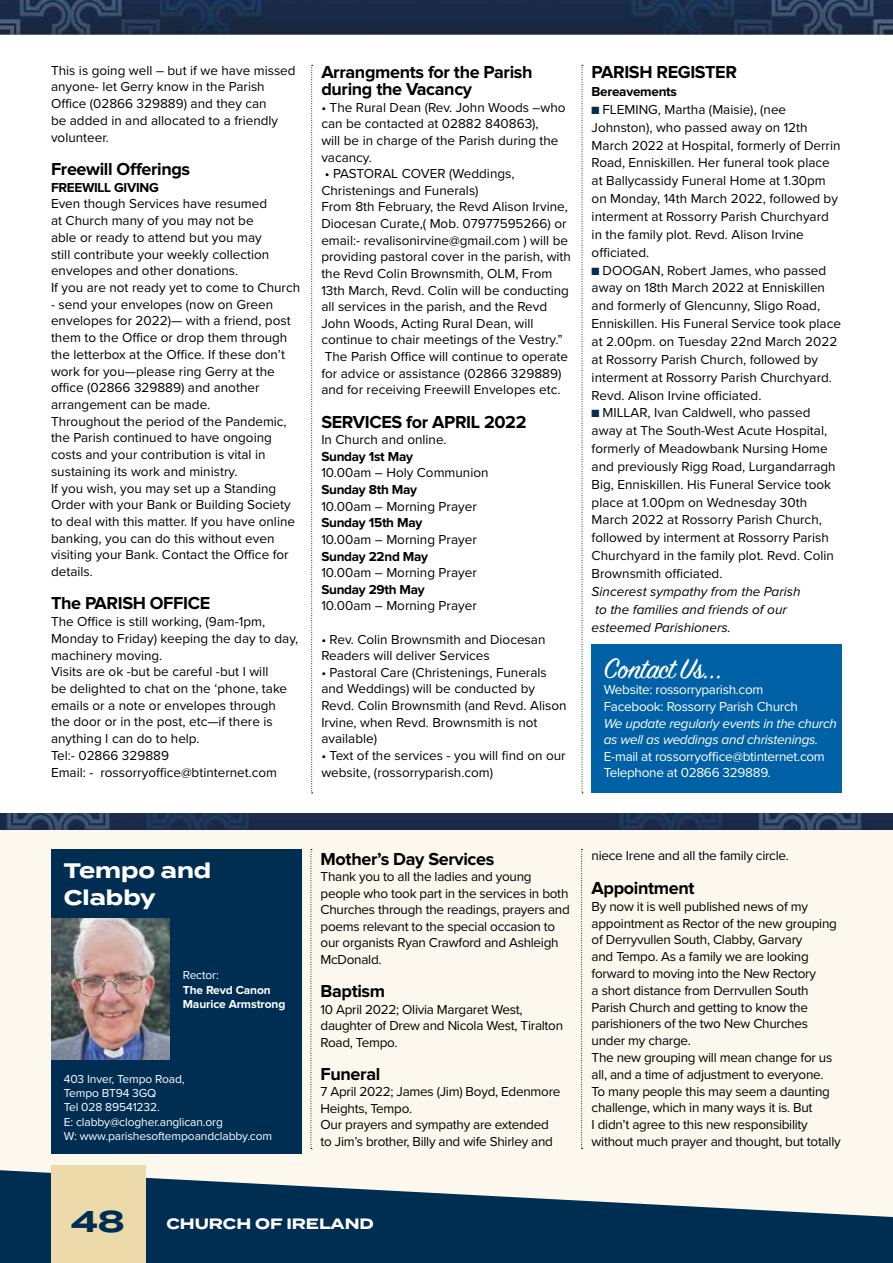
<style>
.page{position:relative;width:893px;height:1263px;background:#fff}
.page>*{position:absolute;margin:0;border:0;box-sizing:border-box;transform-origin:0 0}
.t1{font:31.5px "Sign Painter House Script";letter-spacing:-.02em;color:#fff}
.t2{font:700 30px "Termina";color:#002e52}
.t3{font:700 21px/27px "Termina";color:#fff}
.t4{font:700 18px/16.6px "Proxima Nova";letter-spacing:-.02em;color:#000}
.t5{font:700 15px "Termina";color:#fff}
.t6{font:13.5px/16.6px "Proxima Nova";color:#000}
.t7{font:13.5px/16.8px "Proxima Nova";letter-spacing:-.02em;color:#000}
.t8{font:13.5px/16.5px "Proxima Nova";letter-spacing:-.02em;color:#fff}
.t9{font:700 13.5px "Proxima Nova";letter-spacing:-.02em;color:#000}
.t10{font:italic 13.5px/17.9px "Proxima Nova";color:#000}
.t11{font:italic 13.5px/16.5px "Proxima Nova";letter-spacing:-.02em;color:#fff}
.t12{font:12px/14.4px "Proxima Nova";letter-spacing:-.01em;color:#fff}
.t13{font:700 12px/14.4px "Proxima Nova";letter-spacing:-.01em;color:#fff}
.s1{color:#002e52}
</style>
<div class="page">
<div style="left:0;top:829px;width:893px;height:434px;background:#fcf8ee"></div>
<div style="left:51px;top:849px;width:250px;height:293px;background:#002e52"></div>
<img style="left:51px;top:918px;width:119px;height:142px">
<div style="left:51px;top:1060px;width:250px;height:93px;background:#002e52"></div>
<svg style="left:311px;top:849px;width:1px;height:300px"></svg>
<svg style="left:581px;top:849px;width:2px;height:300px"></svg>
<div style="left:592px;top:644px;width:250px;height:149px;background:#0061a7"></div>
<svg style="left:311px;top:65px;width:2px;height:728px"></svg>
<svg style="left:582px;top:65px;width:1px;height:728px"></svg>
<img style="left:0;top:813px;width:893px;height:16px">
<svg style="left:0;top:1169px;width:893px;height:94px;fill:#002e52"></svg>
<img style="left:0;top:0;width:893px;height:34px">
<div style="left:51px;top:1165px;width:94px;height:98px;background:#eddaab"></div>
<p class="t6" style="left:51px;top:61px;width:246px">This is going well – but if we have missed anyone- let Gerry know in the Parish<br>Office (02866 329889) and they can<br>be added in and allocated to a friendly volunteer.</p>
<h3 class="t4" style="left:51px;top:161px;width:141px">Freewill Offerings</h3>
<p class="t9" style="left:51px;top:181px;width:109px">FREEWILL GIVING</p>
<p class="t6" style="left:51px;top:195px;width:251px">Even though Services have resumed<br>at Church many of you may not be<br>able or ready to attend but you may<br>still contribute your weekly collection envelopes and other donations.<br>If you are not ready yet to come to Church</p>
<p class="t6" style="left:51px;top:295px;width:246px">- send your envelopes (now on Green envelopes for 2022)— with a friend, post them to the Office or drop them through the letterbox at the Office. If these don’t work for you—please ring Gerry at the office (02866 329889) and another arrangement can be made.<br>Throughout the period of the Pandemic, the Parish continued to have ongoing costs and your contribution is vital in sustaining its work and ministry.<br>If you wish, you may set up a Standing Order with your Bank or Building Society to deal with this matter. If you have online banking, you can do this without even visiting your Bank. Contact the Office for details.</p>
<h3 class="t4" style="left:51px;top:596px;width:161px">The PARISH OFFICE</h3>
<p class="t6" style="left:51px;top:613px;width:249px">The Office is still working, (9am-1pm, Monday to Friday) keeping the day to day, machinery moving.<br>Visits are ok -but be careful -but I will<br>be delighted to chat on the ‘phone, take emails or a note or envelopes through the door or in the post, etc—if there is anything I can do to help.<br>Tel:- 02866 329889<br>Email: - rossorryoffice@btinternet.com</p>
<h3 class="t4" style="left:321px;top:65px;width:213px">Arrangments for the Parish during the Vacancy</h3>
<p class="t6" style="left:321px;top:98px;width:246px">• The Rural Dean (Rev. John Woods –who can be contacted at 02882 840863),<br>will be in charge of the Parish during the vacancy.</p>
<p class="t6" style="left:321px;top:165px;width:251px">• PASTORAL COVER (Weddings, Christenings and Funerals)<br>From 8th February, the Revd Alison Irvine, Diocesan Curate,( Mob. 07977595266) or email:- revalisonirvine@gmail.com ) will be providing pastoral cover in the parish, with the Revd Colin Brownsmith, OLM, From 13th March, Revd. Colin will be conducting all services in the parish, and the Revd John Woods, Acting Rural Dean, will continue to chair meetings of the Vestry.” The Parish Office will continue to operate for advice or assistance (02866 329889) and for receiving Freewill Envelopes etc.</p>
<h3 class="t4" style="left:321px;top:414px;width:207px">SERVICES for APRIL 2022</h3>
<p class="t6" style="left:321px;top:431px;width:127px">In Church and online.</p>
<p class="t9" style="left:321px;top:450px;width:93px">Sunday 1st May</p>
<p class="t6" style="left:321px;top:464px;width:169px">10.00am – Holy Communion</p>
<p class="t9" style="left:321px;top:483px;width:97px">Sunday 8th May</p>
<p class="t6" style="left:321px;top:497px;width:157px">10.00am – Morning Prayer</p>
<p class="t9" style="left:321px;top:517px;width:103px">Sunday 15th May</p>
<p class="t6" style="left:321px;top:530px;width:157px">10.00am – Morning Prayer</p>
<p class="t9" style="left:321px;top:550px;width:108px">Sunday 22nd May</p>
<p class="t6" style="left:321px;top:564px;width:157px">10.00am – Morning Prayer</p>
<p class="t9" style="left:321px;top:583px;width:105px">Sunday 29th May</p>
<p class="t6" style="left:321px;top:597px;width:157px">10.00am – Morning Prayer</p>
<p class="t6" style="left:321px;top:630px;width:226px">• Rev. Colin Brownsmith and Diocesan<br>Readers will deliver Services</p>
<p class="t6" style="left:321px;top:663px;width:247px">• Pastoral Care (Christenings, Funerals and Weddings) will be conducted by Revd. Colin Brownsmith (and Revd. Alison Irvine, when Revd. Brownsmith is not available)</p>
<p class="t6" style="left:321px;top:746px;width:246px">• Text of the services - you will find on our website, (rossorryparish.com)</p>
<h3 class="t4" style="left:592px;top:65px;width:147px">PARISH REGISTER</h3>
<p class="t9" style="left:592px;top:85px;width:87px">Bereavements</p>
<p class="t6" style="left:592px;top:100px;width:250px;line-height:17.9px"><span class="s1">■</span> FLEMING, Martha (Maisie), (nee Johnston), who passed away on 12th March 2022 at Hospital, formerly of Derrin Road, Enniskillen. Her funeral took place at Ballycassidy Funeral Home at 1.30pm on Monday, 14th March 2022, followed by interment at Rossorry Parish Churchyard in the family plot. Revd. Alison Irvine officiated.</p>
<p class="t6" style="left:592px;top:261px;width:251px;line-height:17.9px"><span class="s1">■</span> DOOGAN, Robert James, who passed away on 18th March 2022 at Enniskillen and formerly of Glencunny, Sligo Road, Enniskillen. His Funeral Service took place at 2.00pm. on Tuesday 22nd March 2022 at Rossorry Parish Church, followed by interment at Rossorry Parish Churchyard.<br>Revd. Alison Irvine officiated.</p>
<p class="t6" style="left:592px;top:403px;width:246px;line-height:17.9px"><span class="s1">■</span> MILLAR, Ivan Caldwell, who passed away at The South-West Acute Hospital, formerly of Meadowbank Nursing Home and previously Rigg Road, Lurgandarragh Big, Enniskillen. His Funeral Service took place at 1.00pm on Wednesday 30th March 2022 at Rossorry Parish Church, followed by interment at Rossorry Parish Churchyard in the family plot. Revd. Colin Brownsmith officiated.</p>
<p class="t10" style="left:592px;top:583px;width:210px">Sincerest sympathy from the Parish to the families and friends of our esteemed Parishioners.</p>
<h1 class="t1" style="left:604px;top:649px;width:120px">Contact Us...</h1>
<p class="t8" style="left:604px;top:681px;width:196px">Website: rossorryparish.com<br>Facebook: Rossorry Parish Church</p>
<p class="t11" style="left:604px;top:715px;width:235px">We update regularly events in the church as well as weddings and christenings.</p>
<p class="t8" style="left:604px;top:747px;width:222px">E-mail at rossorryoffice@btinternet.com<br>Telephone at 02866 329889.</p>
<h3 class="t3" style="left:64px;top:858px;width:149px">Tempo and<br>Clabby</h3>
<p class="t12" style="left:183px;top:968px;width:38px">Rector:</p>
<p class="t13" style="left:183px;top:983px;width:104px">The Revd Canon<br>Maurice Armstrong</p>
<p class="t12" style="left:64px;top:1071px;width:210px">403 Inver, Tempo Road,<br>Tempo BT94 3GQ<br>Tel 028 89541232.<br>E: clabby@clogher.anglican.org<br>W: www.parishesoftempoandclabby.com</p>
<h3 class="t4" style="left:321px;top:851px;width:175px">Mother’s Day Services</h3>
<p class="t7" style="left:321px;top:868px;width:251px">Thank you to all the ladies and young people who took part in the services in both Churches through the readings, prayers and poems relevant to the special occasion to our organists Ryan Crawford and Ashleigh McDonald.</p>
<h3 class="t4" style="left:321px;top:983px;width:66px">Baptism</h3>
<p class="t7" style="left:321px;top:1000px;width:244px">10 April 2022; Olivia Margaret West, daughter of Drew and Nicola West, Tiralton<br>Road, Tempo.</p>
<h3 class="t4" style="left:321px;top:1066px;width:61px">Funeral</h3>
<p class="t7" style="left:321px;top:1083px;width:241px">7 April 2022; James (Jim) Boyd, Edenmore Heights, Tempo.<br>Our prayers and sympathy are extended to Jim’s brother, Billy and wife Shirley and</p>
<p class="t7" style="left:592px;top:847px;width:199px">niece Irene and all the family circle.</p>
<h3 class="t4" style="left:592px;top:880px;width:104px">Appointment</h3>
<p class="t7" style="left:592px;top:897px;width:251px">By now it is well published news of my appointment as Rector of the new grouping of Derryvullen South, Clabby, Garvary<br>and Tempo. As a family we are looking forward to moving into the New Rectory<br>a short distance from Derrvullen South Parish Church and getting to know the parishioners of the two New Churches under my charge.<br>The new grouping will mean change for us all, and a time of adjustment to everyone.<br>To many people this may seem a daunting challenge, which in many ways it is. But<br>I didn’t agree to this new responsibility without much prayer and thought, but totally</p>
<h2 class="t2" style="left:71px;top:1199px;width:55px">48</h2>
<p class="t5" style="left:166px;top:1212px;width:209px">CHURCH OF IRELAND</p>
</div>
